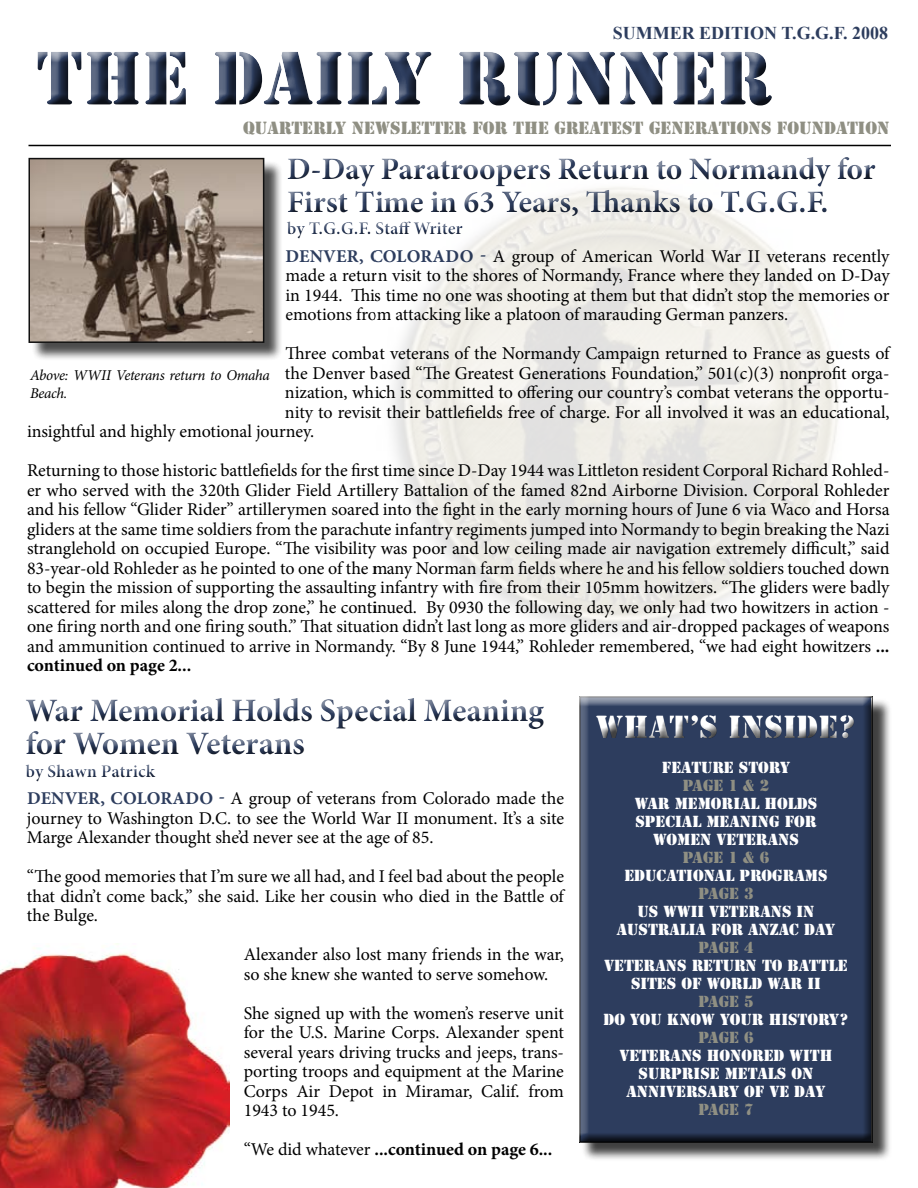
<style>
.page{position:relative;width:918px;height:1188px;background:#fff}
.page>*{position:absolute;margin:0;border:0;box-sizing:border-box;transform-origin:0 0}
.t1{font:70.5px "Stencil Std";color:#2d3d5e}
.t2{font:700 33px/33px "Minion Pro";letter-spacing:-.01em;color:#2d3d5e}
.t3{font:700 31.5px/33px "Minion Pro";letter-spacing:-.01em;color:#2d3d5e}
.t4{font:30px "Stencil Std";color:#fff}
.t5{font:18px/19.5px "Minion Pro";letter-spacing:-.005em;color:#000;text-align:justify}
.t6{font:700 18px "Minion Pro";letter-spacing:-.005em;color:#000}
.t7{font:700 18px "Times New Roman";color:#2d3d5e}
.t8{font:700 18px "Minion Pro";letter-spacing:-.005em;color:#2d3d5e}
.t9{font:16.5px "Stencil Std";color:#8f8f83}
.t10{font:15px/18px "Stencil Std";color:#fff;text-align:center}
.t11{font:15px "Stencil Std";color:#8f8f83}
.t12{font:italic 15px/18px "Minion Pro";letter-spacing:-.02em;color:#000}
.s1{font-weight:700;color:#2d3d5e}
.s2{font-weight:700}
.s3{font-weight:400}
</style>
<div class="page">
<img style="left:0;top:948px;width:230px;height:240px">
<div style="left:581px;top:698px;width:311px;height:464px;background:#000;opacity:.75"></div>
<div style="left:577px;top:696px;width:297px;height:448px;background:#000;opacity:.75"></div>
<div style="left:29px;top:45px;width:754px;height:71px;background:#000;opacity:.75"></div>
<div style="left:31px;top:160px;width:252px;height:202px;background:#000;opacity:.75"></div>
<img style="left:31px;top:161px;width:230px;height:179px">
<div style="left:28px;top:158px;width:236px;height:185px;border:2px solid #000"></div>
<hr style="left:28px;top:145px;width:863px;height:1px;background:#000">
<div style="left:277px;top:146px;width:607px;height:100px;background:#fff"></div>
<div style="left:279px;top:149px;width:607px;height:99px;background:#000;opacity:.75"></div>
<img style="left:375px;top:156px;width:497px;height:475px">
<div style="left:17px;top:691px;width:538px;height:94px;background:#000;opacity:.75"></div>
<div style="left:586px;top:707px;width:276px;height:38px;background:#2d3d5e"></div>
<div style="left:594px;top:711px;width:270px;height:39px;background:#000;opacity:.75"></div>
<p class="t7" style="left:613px;top:23px;width:277px">SUMMER EDITION T.G.G.F. 2008</p>
<h1 class="t1" style="left:36px;top:33px;width:738px">THE DAILY RUNNER</h1>
<p class="t9" style="left:243px;top:117px;width:648px">QUARTERLY NEWSLETTER FOR THE GREATEST GENERATIONS FOUNDATION</p>
<h3 class="t3" style="left:287px;top:152px;width:590px">D-Day Paratroopers Return to Normandy for<br>First Time in 63 Years, Thanks to T.G.G.F.</h3>
<p class="t8" style="left:287px;top:216px;width:177px">by T.G.G.F. Staff Writer</p>
<p class="t5" style="left:285px;top:247px;width:606px"><span class="s1">DENVER, COLORADO -</span> A group of American World War II veterans recently made a return visit to the shores of Normandy, France where they landed on D-Day in 1944. This time no one was shooting at them but that didn’t stop the memories or emotions from attacking like a platoon of marauding German panzers.</p>
<p class="t5" style="left:285px;top:344px;width:606px">Three combat veterans of the Normandy Campaign returned to France as guests of</p>
<p class="t5" style="left:285px;top:364px;width:606px">the Denver based “The Greatest Generations Foundation,” 501(c)(3) nonprofit orga-</p>
<p class="t5" style="left:285px;top:383px;width:606px">nization, which is committed to offering our country’s combat veterans the opportu-</p>
<p class="t5" style="left:285px;top:403px;width:606px">nity to revisit their battlefields free of charge. For all involved it was an educational,</p>
<p class="t5" style="left:27px;top:422px;width:289px">insightful and highly emotional journey.</p>
<p class="t5" style="left:27px;top:461px;width:864px">Returning to those historic battlefields for the first time since D-Day 1944 was Littleton resident Corporal Richard Rohled&shy;er who served with the 320th Glider Field Artillery Battalion of the famed 82nd Airborne Division. Corporal Rohleder and his fellow “Glider Rider” artillerymen soared into the fight in the early morning hours of June 6 via Waco and Horsa gliders at the same time soldiers from the parachute infantry regiments jumped into Normandy to begin breaking the Nazi stranglehold on occupied Europe. “The visibility was poor and low ceiling made air navigation extremely difficult,” said 83-year-old Rohleder as he pointed to one of the many Norman farm fields where he and his fellow soldiers touched down to begin the mission of supporting the assaulting infantry with fire from their 105mm howitzers. “The gliders were badly scattered for miles along the drop zone,” he continued. By 0930 the following day, we only had two howitzers in action - one firing north and one firing south.” That situation didn’t last long as more gliders and air-dropped packages of weapons and ammunition continued to arrive in Normandy. “By 8 June 1944,” Rohleder remembered, “we had eight howitzers <span class="s2">... continued on page 2...</span></p>
<p class="t12" style="left:30px;top:366px;width:241px">Above: WWII Veterans return to Omaha<br>Beach.</p>
<h2 class="t2" style="left:26px;top:694px;width:520px">War Memorial Holds Special Meaning for Women Veterans</h2>
<p class="t5" style="left:26px;top:758px;width:540px;line-height:27.5px"><span class="s1">by Shawn Patrick<br>DENVER, COLORADO -</span> A group of veterans from Colorado made the</p>
<p class="t5" style="left:27px;top:808px;width:539px">journey to Washington D.C. to see the World War II monument. It’s a site<br>Marge Alexander thought she’d never see at the age of 85.</p>
<p class="t5" style="left:27px;top:867px;width:539px">“The good memories that I’m sure we all had, and I feel bad about the people that didn’t come back,” she said. Like her cousin who died in the Battle of the Bulge.</p>
<p class="t5" style="left:244px;top:945px;width:322px">Alexander also lost many friends in the war, so she knew she wanted to serve somehow.</p>
<p class="t5" style="left:244px;top:1003px;width:322px">She signed up with the women’s reserve unit for the U.S. Marine Corps. Alexander spent several years driving trucks and jeeps, trans&shy;porting troops and equipment at the Marine Corps Air Depot in Miramar, Calif. from 1943 to 1945.</p>
<p class="t6" style="left:244px;top:1137px;width:310px"><span class="s3">“We did whatever</span> ...continued on page 6...</p>
<h3 class="t4" style="left:596px;top:708px;width:262px">WHAT’S INSIDE?</h3>
<p class="t10" style="left:662px;top:758px;width:130px">FEATURE STORY</p>
<p class="t11" style="left:683px;top:776px;width:88px">PAGE 1 &amp; 2</p>
<p class="t10" style="left:635px;top:794px;width:184px">WAR MEMORIAL HOLDS<br>SPECIAL MEANING FOR<br>WOMEN VETERANS</p>
<p class="t11" style="left:683px;top:848px;width:88px">PAGE 1 &amp; 6</p>
<p class="t10" style="left:624px;top:866px;width:205px">EDUCATIONAL PROGRAMS</p>
<p class="t11" style="left:698px;top:884px;width:57px">PAGE 3</p>
<p class="t10" style="left:617px;top:902px;width:220px">US WWII VETERANS IN<br>AUSTRALIA FOR ANZAC DAY</p>
<p class="t11" style="left:698px;top:938px;width:57px">PAGE 4</p>
<p class="t10" style="left:604px;top:956px;width:245px">VETERANS RETURN TO BATTLE<br>SITES OF WORLD WAR II</p>
<p class="t11" style="left:698px;top:992px;width:57px">PAGE 5</p>
<p class="t10" style="left:604px;top:1010px;width:246px">DO YOU KNOW YOUR HISTORY?</p>
<p class="t11" style="left:698px;top:1028px;width:57px">PAGE 6</p>
<p class="t10" style="left:619px;top:1046px;width:215px">VETERANS HONORED WITH<br>SURPRISE METALS ON<br>ANNIVERSARY OF VE DAY</p>
<p class="t11" style="left:698px;top:1100px;width:57px">PAGE 7</p>
</div>
